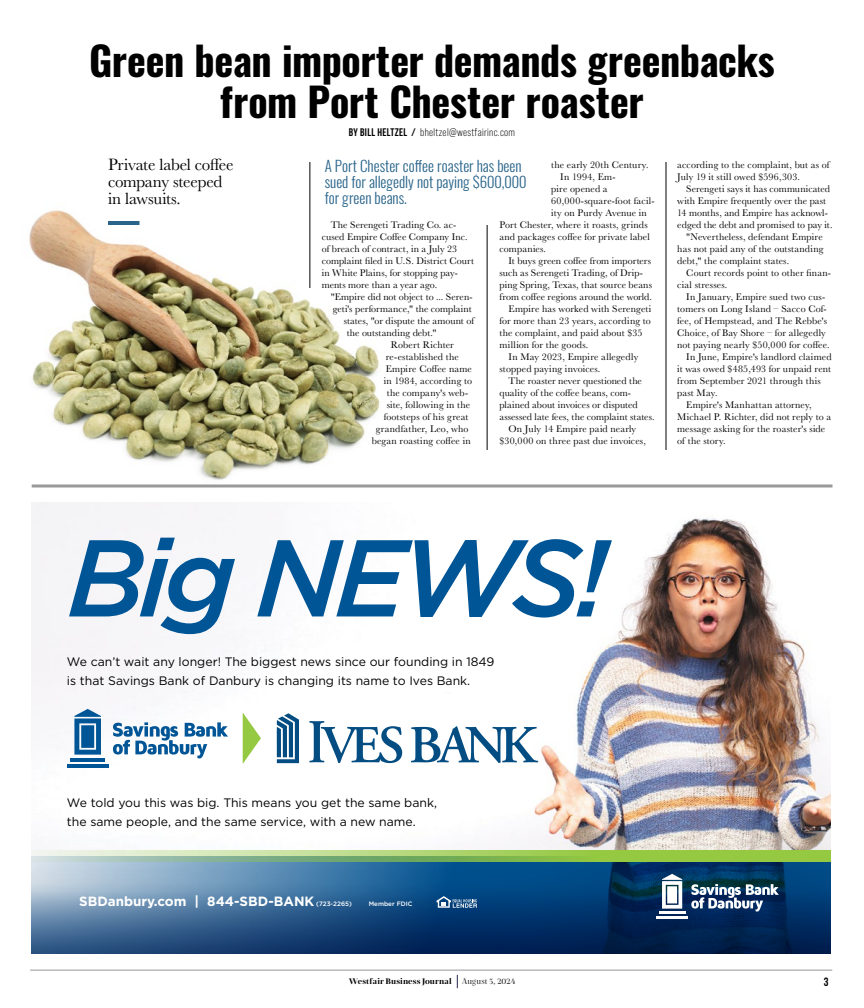
<style>
.page{position:relative;width:864px;height:1008px;background:#fff}
.page>*{position:absolute;margin:0;border:0;box-sizing:border-box;transform-origin:0 0}
.t1{font:italic 500 108.9px "Gotham";letter-spacing:-.06em;color:#005596}
.t2{font:700 40px/41px "Oswald";letter-spacing:-.01em;color:#000;text-align:center}
.t3{font:17px/17px "Baskerville";letter-spacing:-.015em;color:#000}
.t4{font:300 15px/16px "Oswald";color:#29648a}
.t5{font:700 13.4px "Gotham";color:#fff}
.t6{font:12.3px/18.9px "Gotham";color:#000}
.t7{font:700 12px "Bebas Neue";color:#000}
.t8{font:11px "Bebas Neue Pro";letter-spacing:.03em;color:#000}
.t9{font:10px/12px "Baskerville";letter-spacing:.01em;color:#000}
.t10{font:8px "Atlante var Regular Text";letter-spacing:.02em;color:#000}
.t11{font:500 6.3px "Gotham";color:#fff}
.s1{font-family:"Bebas Neue"}
.s2{font-weight:500;font-size:6.3px}
</style>
<div class="page">
<hr style="left:30px;top:970px;width:802px;height:1px;background:#939598">
<svg style="left:457px;top:975px;width:1px;height:13px"></svg>
<img style="left:29px;top:177px;width:385px;height:311px">
<img style="left:31px;top:503px;width:799px;height:348px">
<svg style="left:243px;top:713px;width:18px;height:51px"></svg>
<svg style="left:309px;top:721px;width:93px;height:42px"></svg>
<svg style="left:411px;top:726px;width:127px;height:37px"></svg>
<svg style="left:277px;top:713px;width:22px;height:50px"></svg>
<hr style="left:70px;top:758px;width:35px;height:3px;background:#005596">
<hr style="left:67px;top:764px;width:41px;height:4px;background:#005596">
<svg style="left:74px;top:709px;width:27px;height:46px"></svg>
<svg style="left:113px;top:722px;width:115px;height:36px"></svg>
<svg style="left:31px;top:862px;width:799px;height:7px;background:#3a6f9d"></svg>
<svg style="left:31px;top:869px;width:799px;height:10px;background:#39709d"></svg>
<svg style="left:31px;top:879px;width:799px;height:75px;background:#214c7b"></svg>
<svg style="left:31px;top:851px;width:799px;height:11px;background:#9fc976"></svg>
<hr style="left:659px;top:911px;width:26px;height:3px;background:#fff">
<hr style="left:656px;top:916px;width:32px;height:2px;background:#fff">
<svg style="left:662px;top:874px;width:20px;height:35px"></svg>
<svg style="left:691px;top:884px;width:88px;height:28px"></svg>
<svg style="left:437px;top:896px;width:40px;height:12px"></svg>
<hr style="left:32px;top:485px;width:801px;height:1px;background:#000">
<hr style="left:32px;top:487px;width:801px;height:1px;background:#000">
<hr style="left:666px;top:162px;width:1px;height:288px;background:#000">
<hr style="left:487px;top:225px;width:1px;height:225px;background:#000">
<hr style="left:310px;top:162px;width:1px;height:126px;background:#000">
<hr style="left:108px;top:221px;width:32px;height:4px;background:#29648a">
<h2 class="t2" style="left:89px;top:43px;width:687px">Green bean importer demands greenbacks from Port Chester roaster</h2>
<p class="t8" style="left:349px;top:126px;width:168px"><span class="s1">BY BILL HELTZEL /</span> bheltzel@westfairinc.com</p>
<h3 class="t4" style="left:325px;top:158px;width:203px">A Port Chester coffee roaster has been sued for allegedly not paying $600,000 for green beans.</h3>
<p class="t9" style="left:322px;top:219px;width:154px;text-indent:9px">The Serengeti Trading Co. ac&shy;cused Empire Coffee Company Inc. of breach of contract, in a July 23 complaint filed in U.S. District Court in White Plains, for stopping pay&shy;ments more than a year ago.</p>
<p class="t9" style="left:331px;top:291px;width:143px">"Empire did not object to ... Seren-</p>
<p class="t9" style="left:333px;top:303px;width:141px">geti's performance," the complaint</p>
<p class="t9" style="left:344px;top:315px;width:132px">states, "or dispute the amount of</p>
<p class="t9" style="left:347px;top:327px;width:91px">the outstanding debt."</p>
<p class="t9" style="left:391px;top:339px;width:65px">Robert Richter</p>
<p class="t9" style="left:386px;top:351px;width:75px">re-established the</p>
<p class="t9" style="left:386px;top:363px;width:88px">Empire Coffee name</p>
<p class="t9" style="left:384px;top:375px;width:90px">in 1984, according to</p>
<p class="t9" style="left:387px;top:387px;width:83px">the company's web-</p>
<p class="t9" style="left:387px;top:399px;width:85px">site, following in the</p>
<p class="t9" style="left:384px;top:411px;width:86px">footsteps of his great</p>
<p class="t9" style="left:376px;top:423px;width:94px">grandfather, Leo, who</p>
<p class="t9" style="left:372px;top:435px;width:101px">began roasting coffee in</p>
<h3 class="t3" style="left:108px;top:156px;width:127px">Private label coffee company steeped in lawsuits.</h3>
<p class="t9" style="left:551px;top:159px;width:99px">the early 20th Century.</p>
<p class="t9" style="left:560px;top:171px;width:57px">In 1994, Em-</p>
<p class="t9" style="left:551px;top:183px;width:58px">pire opened a</p>
<p class="t9" style="left:551px;top:195px;width:105px">60,000-square-foot facil-</p>
<p class="t9" style="left:551px;top:207px;width:97px">ity on Purdy Avenue in</p>
<p class="t9" style="left:500px;top:219px;width:150px">Port Chester, where it roasts, grinds</p>
<p class="t9" style="left:500px;top:231px;width:152px">and packages coffee for private label</p>
<p class="t9" style="left:500px;top:243px;width:48px">companies.</p>
<p class="t9" style="left:508px;top:255px;width:144px">It buys green coffee from importers</p>
<p class="t9" style="left:500px;top:267px;width:145px">such as Serengeti Trading, of Drip-</p>
<p class="t9" style="left:500px;top:279px;width:154px">ping Spring, Texas, that source beans</p>
<p class="t9" style="left:500px;top:291px;width:154px">from coffee regions around the world.</p>
<p class="t9" style="left:508px;top:303px;width:144px">Empire has worked with Serengeti</p>
<p class="t9" style="left:500px;top:315px;width:153px">for more than 23 years, according to</p>
<p class="t9" style="left:500px;top:327px;width:144px">the complaint, and paid about $35</p>
<p class="t9" style="left:500px;top:339px;width:90px">million for the goods.</p>
<p class="t9" style="left:508px;top:351px;width:131px">In May 2023, Empire allegedly</p>
<p class="t9" style="left:500px;top:363px;width:102px">stopped paying invoices.</p>
<p class="t9" style="left:508px;top:375px;width:135px">The roaster never questioned the</p>
<p class="t9" style="left:500px;top:387px;width:133px">quality of the coffee beans, com-</p>
<p class="t9" style="left:500px;top:399px;width:140px">plained about invoices or disputed</p>
<p class="t9" style="left:500px;top:411px;width:157px">assessed late fees, the complaint states.</p>
<p class="t9" style="left:508px;top:423px;width:129px">On July 14 Empire paid nearly</p>
<p class="t9" style="left:500px;top:435px;width:148px">$30,000 on three past due invoices,</p>
<p class="t9" style="left:677px;top:159px;width:154px">according to the complaint, but as of<br>July 19 it still owed $596,303.</p>
<p class="t9" style="left:686px;top:183px;width:145px">Serengeti says it has communicated</p>
<p class="t9" style="left:677px;top:195px;width:150px">with Empire frequently over the past</p>
<p class="t9" style="left:677px;top:207px;width:152px">14 months, and Empire has acknowl-</p>
<p class="t9" style="left:677px;top:219px;width:157px">edged the debt and promised to pay it.</p>
<p class="t9" style="left:686px;top:231px;width:138px">"Nevertheless, defendant Empire</p>
<p class="t9" style="left:677px;top:243px;width:148px">has not paid any of the outstanding</p>
<p class="t9" style="left:677px;top:255px;width:114px">debt," the complaint states.</p>
<p class="t9" style="left:686px;top:267px;width:146px">Court records point to other finan-</p>
<p class="t9" style="left:677px;top:279px;width:52px">cial stresses.</p>
<p class="t9" style="left:686px;top:291px;width:140px">In January, Empire sued two cus-</p>
<p class="t9" style="left:677px;top:303px;width:151px">tomers on Long Island – Sacco Cof-</p>
<p class="t9" style="left:677px;top:315px;width:151px">fee, of Hempstead, and The Rebbe's</p>
<p class="t9" style="left:677px;top:327px;width:150px">Choice, of Bay Shore – for allegedly</p>
<p class="t9" style="left:677px;top:339px;width:154px">not paying nearly $50,000 for coffee.</p>
<p class="t9" style="left:686px;top:351px;width:147px">In June, Empire's landlord claimed</p>
<p class="t9" style="left:677px;top:363px;width:155px">it was owed $485,493 for unpaid rent</p>
<p class="t9" style="left:677px;top:375px;width:145px">from September 2021 through this</p>
<p class="t9" style="left:677px;top:387px;width:42px">past May.</p>
<p class="t9" style="left:686px;top:399px;width:127px">Empire's Manhattan attorney,</p>
<p class="t9" style="left:677px;top:411px;width:156px">Michael P. Richter, did not reply to a</p>
<p class="t9" style="left:677px;top:423px;width:149px">message asking for the roaster's side</p>
<p class="t9" style="left:677px;top:435px;width:50px">of the story.</p>
<h1 class="t1" style="left:67px;top:507px;width:542px">Big NEWS!</h1>
<p class="t6" style="left:67px;top:652px;width:429px">We can’t wait any longer! The biggest news since our founding in 1849 is that Savings Bank of Danbury is changing its name to Ives Bank.</p>
<p class="t6" style="left:67px;top:793px;width:372px">We told you this was big. This means you get the same bank, the same people, and the same service, with a new name.</p>
<h3 class="t5" style="left:79px;top:893px;width:274px">SBDanbury.com | 844-SBD-BANK <span class="s2">(723-2265)</span></h3>
<p class="t11" style="left:369px;top:900px;width:45px">Member FDIC</p>
<p class="t10" style="left:349px;top:977px;width:105px">Westfair Business Journal</p>
<p class="t10" style="left:462px;top:977px;width:55px">August 5, 2024</p>
<p class="t7" style="left:824px;top:976px;width:6px">3</p>
</div>
